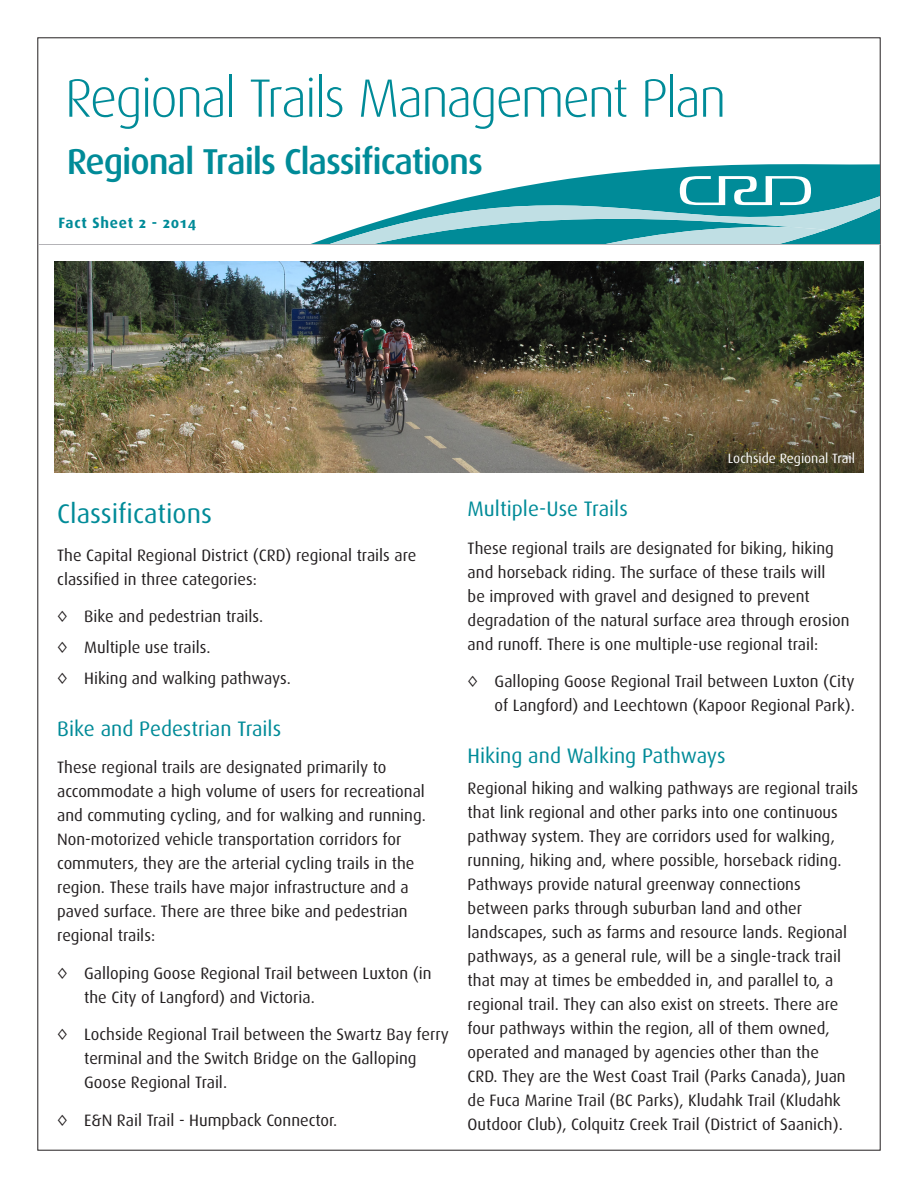
<style>
.page{position:relative;width:918px;height:1188px;background:#fff}
.page>*{position:absolute;margin:0;border:0;box-sizing:border-box;transform-origin:0 0}
.t1{font:300 54px "Dax OT";letter-spacing:-.04em;color:#008b98}
.t2{font:500 36px "Dax OT";letter-spacing:-.035em;color:#008b98}
.Head1{font:27px "Dax OT";color:#008b98}
.Head2{font:21px "Dax OT";color:#008b98}
.Body{font:16.5px/24px "Dax OT";color:#231f20}
.t3{font:700 15px "Dax OT";letter-spacing:.05em;color:#008b98}
.t4{font:13.5px "Dax OT";color:#fff}
</style>
<div class="page">
<svg style="left:590px;top:132px;width:290px;height:44px"></svg>
<svg style="left:311px;top:176px;width:569px;height:68px"></svg>
<hr style="left:38px;top:244px;width:842px;height:1px;background:#b4b3b7">
<img style="left:55px;top:261px;width:809px;height:211px">
<p class="t1" style="left:65px;top:47px;width:663px">Regional Trails Management Plan</p>
<p class="t2" style="left:67px;top:127px;width:418px">Regional Trails Classifications</p>
<p class="t3" style="left:58px;top:208px;width:139px">Fact Sheet 2 - 2014</p>
<p class="Head1" style="left:57px;top:488px;width:156px">Classifications</p>
<p class="Body" style="left:57px;top:540px;width:361px">The Capital Regional District (CRD) regional trails are classified in three categories:</p>
<p class="Body" style="left:57px;top:602px;width:208px">◊ Bike and pedestrian trails.</p>
<p class="Body" style="left:57px;top:632px;width:155px">◊ Multiple use trails.</p>
<p class="Body" style="left:57px;top:663px;width:235px">◊ Hiking and walking pathways.</p>
<p class="Head2" style="left:57px;top:709px;width:226px">Bike and Pedestrian Trails</p>
<p class="Body" style="left:57px;top:753px;width:370px">These regional trails are designated primarily to accommodate a high volume of users for recreational and commuting cycling, and for walking and running.<br>Non-motorized vehicle transportation corridors for commuters, they are the arterial cycling trails in the region. These trails have major infrastructure and a paved surface. There are three bike and pedestrian regional trails:</p>
<p class="Body" style="left:84px;top:958px;width:349px;text-indent:-27px">◊ Galloping Goose Regional Trail between Luxton (in the City of Langford) and Victoria.</p>
<p class="Body" style="left:84px;top:1020px;width:366px;text-indent:-27px">◊ Lochside Regional Trail between the Swartz Bay ferry terminal and the Switch Bridge on the Galloping<br>Goose Regional Trail.</p>
<p class="Body" style="left:57px;top:1105px;width:282px">◊ E&amp;N Rail Trail - Humpback Connector.</p>
<p class="t4" style="left:728px;top:446px;width:129px">Lochside Regional Trail</p>
<p class="Head2" style="left:468px;top:489px;width:162px">Multiple-Use Trails</p>
<p class="Body" style="left:468px;top:533px;width:383px">These regional trails are designated for biking, hiking and horseback riding. The surface of these trails will<br>be improved with gravel and designed to prevent degradation of the natural surface area through erosion and runoff. There is one multiple-use regional trail:</p>
<p class="Body" style="left:468px;top:666px;width:389px;text-align:right">◊ Galloping Goose Regional Trail between Luxton (City of Langford) and Leechtown (Kapoor Regional Park).</p>
<p class="Head2" style="left:468px;top:736px;width:260px">Hiking and Walking Pathways</p>
<p class="Body" style="left:468px;top:773px;width:392px">Regional hiking and walking pathways are regional trails that link regional and other parks into one continuous pathway system. They are corridors used for walking, running, hiking and, where possible, horseback riding.<br>Pathways provide natural greenway connections between parks through suburban land and other landscapes, such as farms and resource lands. Regional pathways, as a general rule, will be a single-track trail that may at times be embedded in, and parallel to, a regional trail. They can also exist on streets. There are four pathways within the region, all of them owned, operated and managed by agencies other than the<br>CRD. They are the West Coast Trail (Parks Canada), Juan de Fuca Marine Trail (BC Parks), Kludahk Trail (Kludahk Outdoor Club), Colquitz Creek Trail (District of Saanich).</p>
</div>
